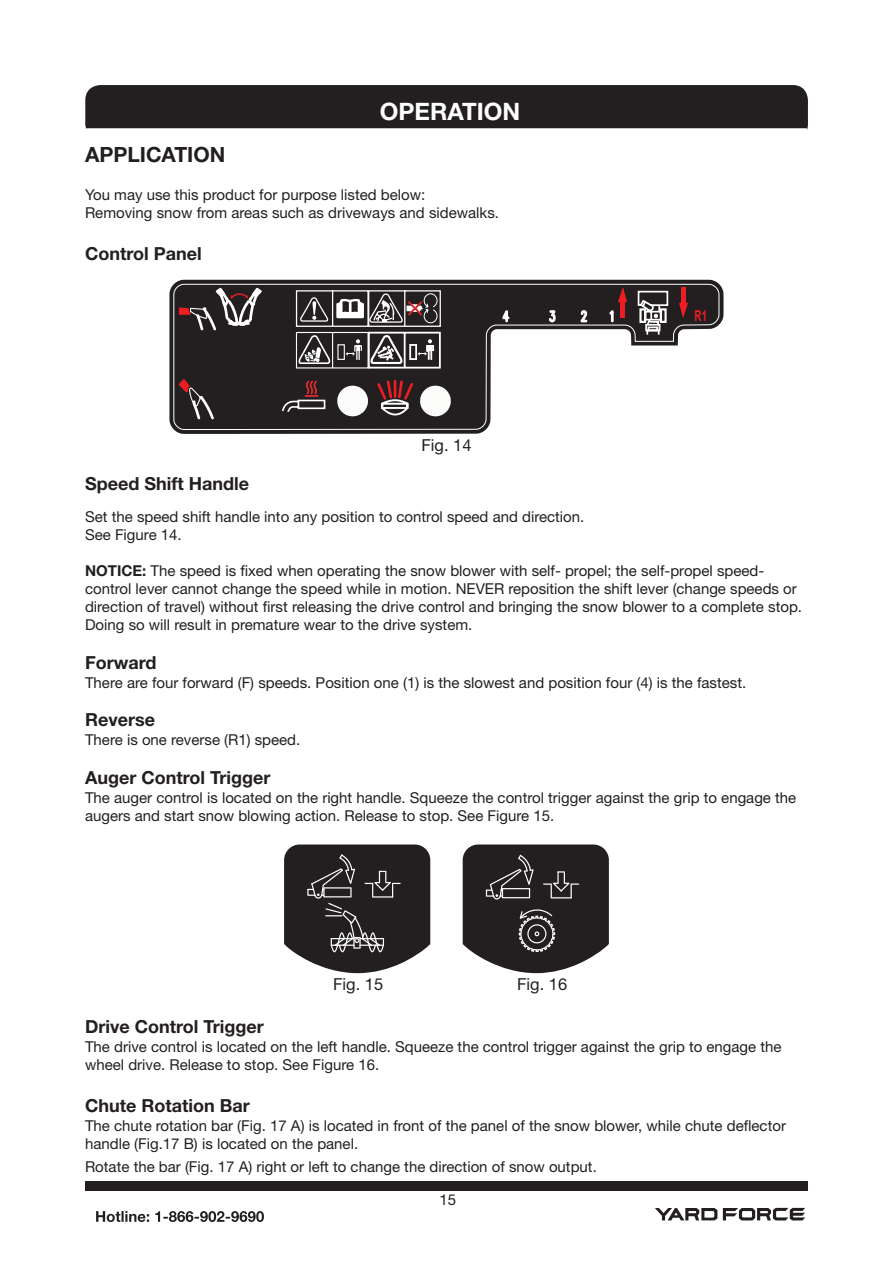
<style>
.page{position:relative;width:893px;height:1263px;background:#fff}
.page>*{position:absolute;margin:0;border:0;box-sizing:border-box;transform-origin:0 0}
.t1{font:700 24px "Helvetica Neue LT Std";color:#fff}
.t2{font:700 21px "Helvetica Neue LT Std";color:#231f20}
.t3{font:700 18px "Helvetica Neue LT Std";color:#231f20}
.t4{font:16.5px "Helvetica Neue LT Std";color:#231f20}
.t5{font:15px/18px "Helvetica Neue LT Std";color:#231f20}
.t6{font:700 15px "Arial";color:#ee1d23;scale:.65 1}
.s1{font-weight:700}
</style>
<div class="page">
<div style="left:85px;top:1181px;width:723px;height:9px;background:#231f20"></div>
<svg style="left:723px;top:1208px;width:82px;height:12px"></svg>
<svg style="left:655px;top:1208px;width:62px;height:12px"></svg>
<svg style="left:96px;top:1211px;width:168px;height:11px"></svg>
<svg style="left:169px;top:280px;width:554px;height:154px;fill:#231f20"></svg>
<svg style="left:173px;top:284px;width:547px;height:146px"></svg>
<svg style="left:191px;top:300px;width:424px;height:122px"></svg>
<svg style="left:176px;top:377px;width:26px;height:30px"></svg>
<svg style="left:375px;top:379px;width:77px;height:38px"></svg>
<svg style="left:177px;top:285px;width:87px;height:48px;background:#4b4243"></svg>
<svg style="left:637px;top:290px;width:32px;height:46px"></svg>
<div style="left:620px;top:301px;width:5px;height:16px;background:#ee1d23"></div>
<svg style="left:618px;top:287px;width:9px;height:15px"></svg>
<div style="left:681px;top:288px;width:5px;height:16px;background:#ee1d23"></div>
<svg style="left:679px;top:303px;width:9px;height:15px"></svg>
<svg style="left:281px;top:380px;width:45px;height:33px"></svg>
<svg style="left:295px;top:289px;width:147px;height:80px;background:#5e5a5b"></svg>
<svg style="left:463px;top:844px;width:146px;height:129px;background:#3e3a3b"></svg>
<svg style="left:284px;top:844px;width:146px;height:129px;background:#3f3c3d"></svg>
<svg style="left:85px;top:85px;width:723px;height:45px;background:#2c2829"></svg>
<h1 class="t1" style="left:380px;top:96px;width:142px">OPERATION</h1>
<h2 class="t2" style="left:85px;top:142px;width:142px">APPLICATION</h2>
<p class="t5" style="left:85px;top:186px;width:415px">You may use this product for purpose listed below:<br>Removing snow from areas such as driveways and sidewalks.</p>
<p class="t3" style="left:85px;top:243px;width:118px">Control Panel</p>
<p class="t4" style="left:421px;top:435px;width:52px">Fig. 14</p>
<p class="t6" style="left:695px;top:306px;width:21px">R1</p>
<p class="t3" style="left:85px;top:473px;width:165px">Speed Shift Handle</p>
<p class="t5" style="left:85px;top:508px;width:501px">Set the speed shift handle into any position to control speed and direction.<br>See Figure 14.</p>
<p class="t5" style="left:85px;top:562px;width:719px"><span class="s1">NOTICE:</span> The speed is fixed when operating the snow blower with self- propel; the self-propel speed&shy;control lever cannot change the speed while in motion. NEVER reposition the shift lever (change speeds or direction of travel) without first releasing the drive control and bringing the snow blower to a complete stop.<br>Doing so will result in premature wear to the drive system.</p>
<p class="t3" style="left:85px;top:651px;width:73px">Forward</p>
<p class="t5" style="left:85px;top:673px;width:663px">There are four forward (F) speeds. Position one (1) is the slowest and position four (4) is the fastest.</p>
<p class="t3" style="left:85px;top:709px;width:72px">Reverse</p>
<p class="t5" style="left:85px;top:731px;width:217px">There is one reverse (R1) speed.</p>
<p class="t3" style="left:85px;top:766px;width:187px">Auger Control Trigger</p>
<p class="t5" style="left:85px;top:788px;width:713px">The auger control is located on the right handle. Squeeze the control trigger against the grip to engage the augers and start snow blowing action. Release to stop. See Figure 15.</p>
<p class="t4" style="left:333px;top:974px;width:52px">Fig. 15</p>
<p class="t4" style="left:517px;top:974px;width:52px">Fig. 16</p>
<p class="t3" style="left:85px;top:1015px;width:180px">Drive Control Trigger</p>
<p class="t5" style="left:85px;top:1037px;width:698px">The drive control is located on the left handle. Squeeze the control trigger against the grip to engage the wheel drive. Release to stop. See Figure 16.</p>
<p class="t3" style="left:85px;top:1095px;width:166px">Chute Rotation Bar</p>
<p class="t5" style="left:85px;top:1117px;width:702px">The chute rotation bar (Fig. 17 A) is located in front of the panel of the snow blower, while chute deflector handle (Fig.17 B) is located on the panel.</p>
<p class="t5" style="left:85px;top:1157px;width:513px">Rotate the bar (Fig. 17 A) right or left to change the direction of snow output.</p>
<p class="t5" style="left:440px;top:1191px;width:18px">15</p>
</div>
